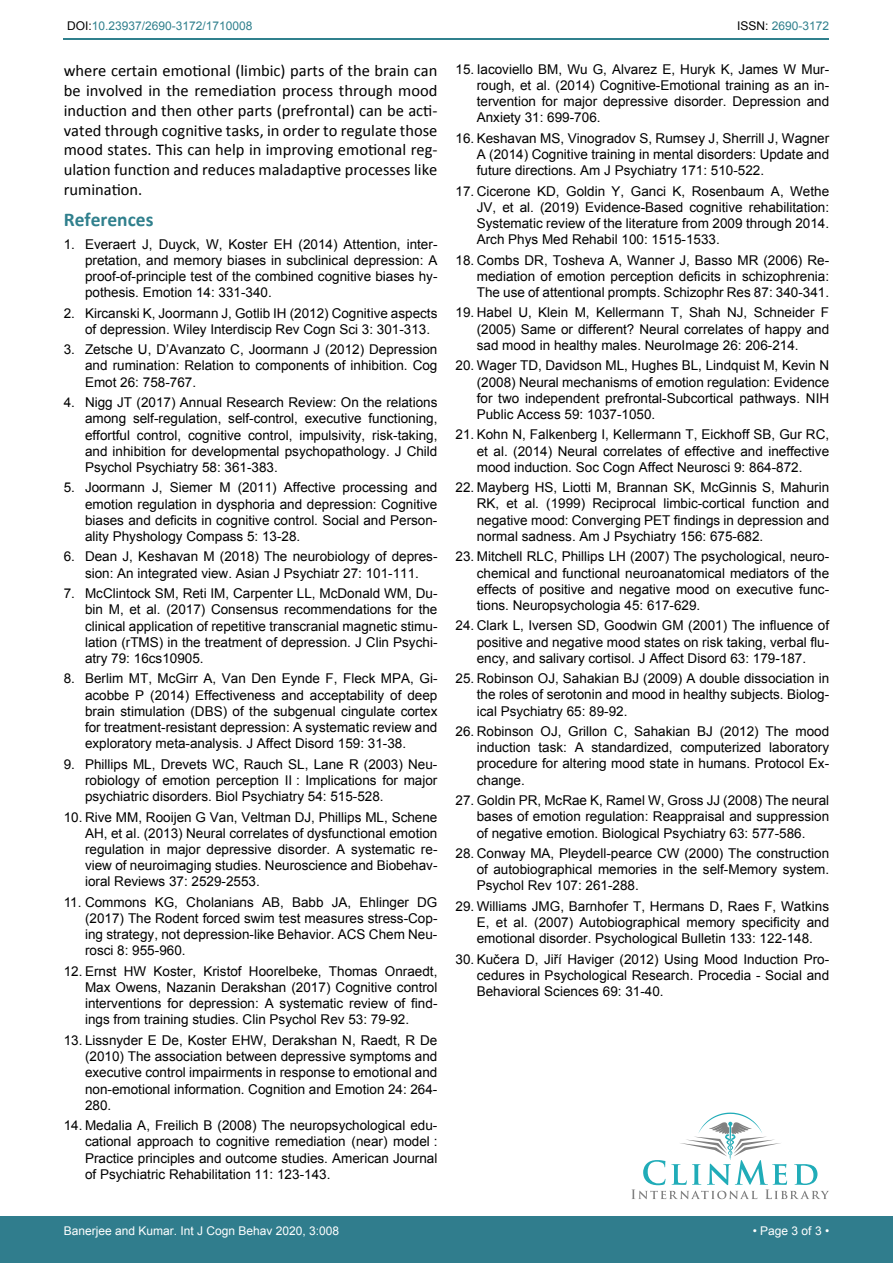
<style>
.page{position:relative;width:893px;height:1263px;background:#fff}
.page>*{position:absolute;margin:0;border:0;box-sizing:border-box;transform-origin:0 0}
.t1{font:700 19.5px "Calibri";color:#30808d}
.t2{font:16.5px/19.8px "Calibri";color:#000;text-align:justify}
.t3{font:13.5px/16.2px "Arial";color:#000;text-align:justify}
.t4{font:12px "Arial";color:#fff}
.t5{font:12px "Arial";color:#30808d}
.s1{color:#000}
</style>
<div class="page">
<hr style="left:64px;top:38px;width:765px;height:2px;background:#30808d">
<div style="left:0;top:1217px;width:893px;height:46px;background:#307d8d"></div>
<svg style="left:631px;top:1112px;width:198px;height:87px"></svg>
<p class="t5" style="left:67px;top:18px;width:187px"><span class="s1">DOI:</span>10.23937/2690-3172/1710008</p>
<p class="t5" style="left:737px;top:18px;width:94px"><span class="s1">ISSN:</span> 2690-3172</p>
<p class="t2" style="left:64px;top:61px;width:375px">where certain emotional (limbic) parts of the brain can be involved in the remediation process through mood induction and then other parts (prefrontal) can be acti&shy;vated through cognitive tasks, in order to regulate those mood states. This can help in improving emotional reg&shy;ulation function and reduces maladaptive processes like rumination.</p>
<h1 class="t1" style="left:64px;top:207px;width:91px">References</h1>
<p class="t3" style="left:85px;top:236px;width:354px;text-indent:-21px">1. Everaert J, Duyck, W, Koster EH (2014) Attention, inter&shy;pretation, and memory biases in subclinical depression: A proof-of-principle test of the combined cognitive biases hy&shy;pothesis. Emotion 14: 331-340.</p>
<p class="t3" style="left:85px;top:305px;width:354px;text-indent:-21px">2. Kircanski K, Joormann J, Gotlib IH (2012) Cognitive aspects of depression. Wiley Interdiscip Rev Cogn Sci 3: 301-313.</p>
<p class="t3" style="left:85px;top:342px;width:354px;text-indent:-21px">3. Zetsche U, D’Avanzato C, Joormann J (2012) Depression and rumination: Relation to components of inhibition. Cog Emot 26: 758-767.</p>
<p class="t3" style="left:85px;top:394px;width:354px;text-indent:-21px">4. Nigg JT (2017) Annual Research Review: On the relations among self-regulation, self-control, executive functioning, effortful control, cognitive control, impulsivity, risk-taking, and inhibition for developmental psychopathology. J Child Psychol Psychiatry 58: 361-383.</p>
<p class="t3" style="left:85px;top:480px;width:354px;text-indent:-21px">5. Joormann J, Siemer M (2011) Affective processing and emotion regulation in dysphoria and depression: Cognitive biases and deficits in cognitive control. Social and Person&shy;ality Physhology Compass 5: 13-28.</p>
<p class="t3" style="left:64px;top:549px;width:375px;text-align:center">6. Dean J, Keshavan M (2018) The neurobiology of depres&shy;sion: An integrated view. Asian J Psychiatr 27: 101-111.</p>
<p class="t3" style="left:85px;top:585px;width:354px;text-indent:-21px">7. McClintock SM, Reti IM, Carpenter LL, McDonald WM, Du&shy;bin M, et al. (2017) Consensus recommendations for the clinical application of repetitive transcranial magnetic stimu&shy;lation (rTMS) in the treatment of depression. J Clin Psychi&shy;atry 79: 16cs10905.</p>
<p class="t3" style="left:85px;top:671px;width:354px;text-indent:-21px">8. Berlim MT, McGirr A, Van Den Eynde F, Fleck MPA, Gi&shy;acobbe P (2014) Effectiveness and acceptability of deep brain stimulation (DBS) of the subgenual cingulate cortex for treatment-resistant depression: A systematic review and exploratory meta-analysis. J Affect Disord 159: 31-38.</p>
<p class="t3" style="left:85px;top:756px;width:354px;text-indent:-21px">9. Phillips ML, Drevets WC, Rauch SL, Lane R (2003) Neu&shy;robiology of emotion perception II : Implications for major psychiatric disorders. Biol Psychiatry 54: 515-528.</p>
<p class="t3" style="left:85px;top:809px;width:354px;text-indent:-21px">10. Rive MM, Rooijen G Van, Veltman DJ, Phillips ML, Schene AH, et al. (2013) Neural correlates of dysfunctional emotion regulation in major depressive disorder. A systematic re&shy;view of neuroimaging studies. Neuroscience and Biobehav&shy;ioral Reviews 37: 2529-2553.</p>
<p class="t3" style="left:85px;top:894px;width:354px;text-indent:-21px">11. Commons KG, Cholanians AB, Babb JA, Ehlinger DG (2017) The Rodent forced swim test measures stress-Cop&shy;ing strategy, not depression-like Behavior. ACS Chem Neu&shy;rosci 8: 955-960.</p>
<p class="t3" style="left:85px;top:963px;width:354px;text-indent:-21px">12. Ernst HW Koster, Kristof Hoorelbeke, Thomas Onraedt, Max Owens, Nazanin Derakshan (2017) Cognitive control interventions for depression: A systematic review of find&shy;ings from training studies. Clin Psychol Rev 53: 79-92.</p>
<p class="t3" style="left:85px;top:1032px;width:354px;text-indent:-21px">13. Lissnyder E De, Koster EHW, Derakshan N, Raedt, R De (2010) The association between depressive symptoms and executive control impairments in response to emotional and non-emotional information. Cognition and Emotion 24: 264- 280.</p>
<p class="t3" style="left:85px;top:1117px;width:354px;text-indent:-21px">14. Medalia A, Freilich B (2008) The neuropsychological edu&shy;cational approach to cognitive remediation (near) model :<br>Practice principles and outcome studies. American Journal of Psychiatric Rehabilitation 11: 123-143.</p>
<p class="t3" style="left:477px;top:61px;width:354px;text-indent:-21px">15. Iacoviello BM, Wu G, Alvarez E, Huryk K, James W Mur&shy;rough, et al. (2014) Cognitive-Emotional training as an in&shy;tervention for major depressive disorder. Depression and Anxiety 31: 699-706.</p>
<p class="t3" style="left:477px;top:130px;width:354px;text-indent:-21px">16. Keshavan MS, Vinogradov S, Rumsey J, Sherrill J, Wagner A (2014) Cognitive training in mental disorders: Update and future directions. Am J Psychiatry 171: 510-522.</p>
<p class="t3" style="left:477px;top:183px;width:354px;text-indent:-21px">17. Cicerone KD, Goldin Y, Ganci K, Rosenbaum A, Wethe JV, et al. (2019) Evidence-Based cognitive rehabilitation:<br>Systematic review of the literature from 2009 through 2014.<br>Arch Phys Med Rehabil 100: 1515-1533.</p>
<p class="t3" style="left:477px;top:252px;width:354px;text-indent:-21px">18. Combs DR, Tosheva A, Wanner J, Basso MR (2006) Re&shy;mediation of emotion perception deficits in schizophrenia:<br>The use of attentional prompts. Schizophr Res 87: 340-341.</p>
<p class="t3" style="left:477px;top:305px;width:354px;text-indent:-21px">19. Habel U, Klein M, Kellermann T, Shah NJ, Schneider F (2005) Same or different? Neural correlates of happy and sad mood in healthy males. NeuroImage 26: 206-214.</p>
<p class="t3" style="left:477px;top:358px;width:354px;text-indent:-21px">20. Wager TD, Davidson ML, Hughes BL, Lindquist M, Kevin N (2008) Neural mechanisms of emotion regulation: Evidence for two independent prefrontal-Subcortical pathways. NIH Public Access 59: 1037-1050.</p>
<p class="t3" style="left:477px;top:427px;width:354px;text-indent:-21px">21. Kohn N, Falkenberg I, Kellermann T, Eickhoff SB, Gur RC, et al. (2014) Neural correlates of effective and ineffective mood induction. Soc Cogn Affect Neurosci 9: 864-872.</p>
<p class="t3" style="left:477px;top:479px;width:354px;text-indent:-21px">22. Mayberg HS, Liotti M, Brannan SK, McGinnis S, Mahurin RK, et al. (1999) Reciprocal limbic-cortical function and negative mood: Converging PET findings in depression and normal sadness. Am J Psychiatry 156: 675-682.</p>
<p class="t3" style="left:477px;top:549px;width:354px;text-indent:-21px">23. Mitchell RLC, Phillips LH (2007) The psychological, neuro&shy;chemical and functional neuroanatomical mediators of the effects of positive and negative mood on executive func&shy;tions. Neuropsychologia 45: 617-629.</p>
<p class="t3" style="left:477px;top:618px;width:354px;text-indent:-21px">24. Clark L, Iversen SD, Goodwin GM (2001) The influence of positive and negative mood states on risk taking, verbal flu&shy;ency, and salivary cortisol. J Affect Disord 63: 179-187.</p>
<p class="t3" style="left:477px;top:670px;width:354px;text-indent:-21px">25. Robinson OJ, Sahakian BJ (2009) A double dissociation in the roles of serotonin and mood in healthy subjects. Biolog&shy;ical Psychiatry 65: 89-92.</p>
<p class="t3" style="left:477px;top:723px;width:354px;text-indent:-21px">26. Robinson OJ, Grillon C, Sahakian BJ (2012) The mood induction task: A standardized, computerized laboratory procedure for altering mood state in humans. Protocol Ex&shy;change.</p>
<p class="t3" style="left:477px;top:792px;width:354px;text-indent:-21px">27. Goldin PR, McRae K, Ramel W, Gross JJ (2008) The neural bases of emotion regulation: Reappraisal and suppression of negative emotion. Biological Psychiatry 63: 577-586.</p>
<p class="t3" style="left:477px;top:845px;width:354px;text-indent:-21px">28. Conway MA, Pleydell-pearce CW (2000) The construction of autobiographical memories in the self-Memory system.<br>Psychol Rev 107: 261-288.</p>
<p class="t3" style="left:477px;top:898px;width:354px;text-indent:-21px">29. Williams JMG, Barnhofer T, Hermans D, Raes F, Watkins E, et al. (2007) Autobiographical memory specificity and emotional disorder. Psychological Bulletin 133: 122-148.</p>
<p class="t3" style="left:477px;top:951px;width:354px;text-indent:-21px">30. Kučera D, Jiří Haviger (2012) Using Mood Induction Pro&shy;cedures in Psychological Research. Procedia - Social and Behavioral Sciences 69: 31-40.</p>
<p class="t4" style="left:64px;top:1223px;width:277px">Banerjee and Kumar. Int J Cogn Behav 2020, 3:008</p>
<p class="t4" style="left:753px;top:1223px;width:78px">• Page 3 of 3 •</p>
</div>
